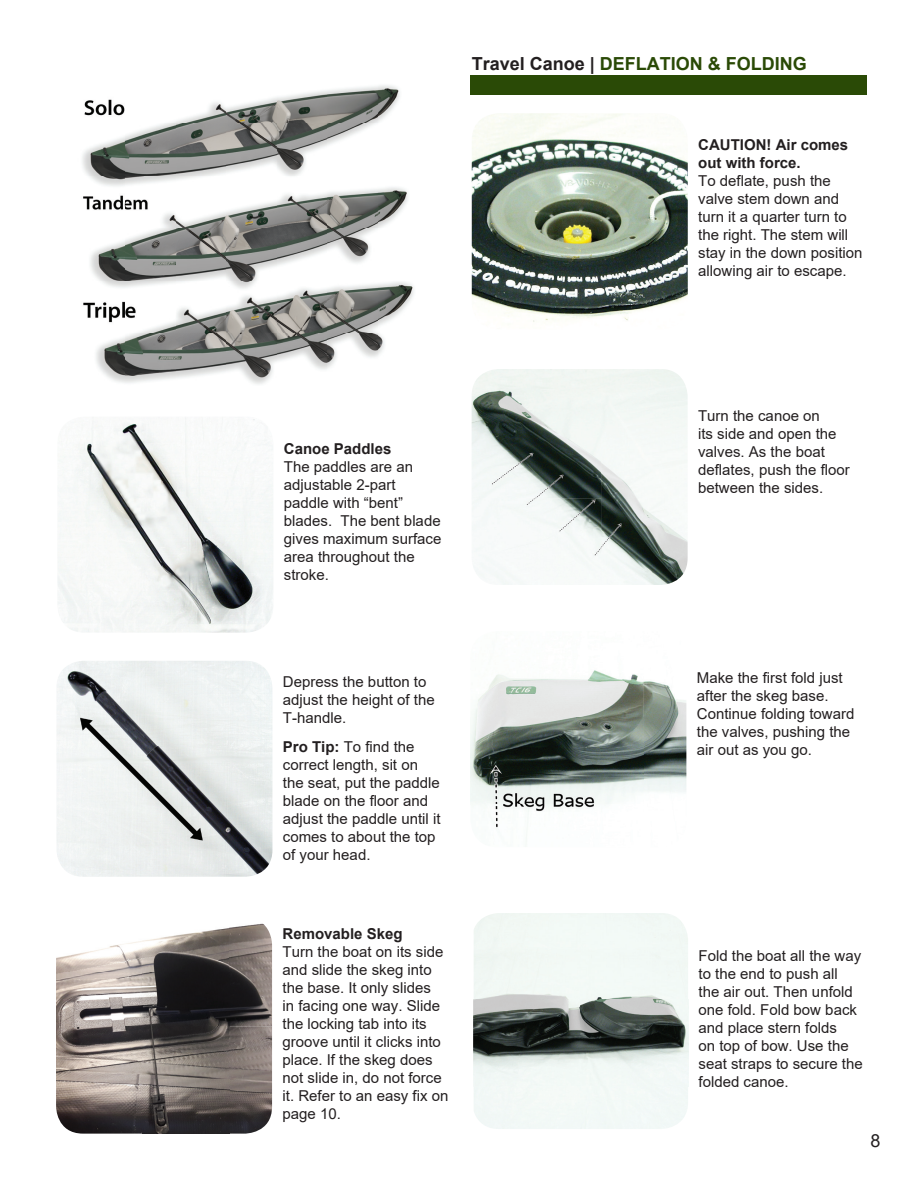
<style>
.page{position:relative;width:918px;height:1188px;background:#fff}
.page>*{position:absolute;margin:0;border:0;box-sizing:border-box;transform-origin:0 0}
.t1{font:700 18px "Arial";color:#2a4a06}
.t2{font:18px "Arial";color:#231f20}
.t3{font:15px/18px "Arial";color:#231f20}
.t4{font:700 15px/18px "Arial";color:#231f20}
.s1{color:#231f20}
.s2{font-weight:700}
</style>
<div class="page">
<img style="left:57px;top:661px;width:215px;height:216px">
<img style="left:58px;top:417px;width:215px;height:216px">
<svg style="left:56px;top:918px;width:216px;height:216px"></svg>
<img style="left:57px;top:920px;width:17px;height:17px">
<img style="left:142px;top:919px;width:87px;height:54px">
<img style="left:229px;top:919px;width:43px;height:215px">
<img style="left:56px;top:973px;width:173px;height:161px">
<img style="left:82px;top:85px;width:332px;height:249px">
<img style="left:126px;top:334px;width:259px;height:50px">
<div style="left:470px;top:75px;width:396px;height:20px;background:#2a4a06"></div>
<img style="left:472px;top:113px;width:216px;height:209px">
<img style="left:472px;top:369px;width:216px;height:216px">
<img style="left:470px;top:670px;width:216px;height:169px">
<div style="left:472px;top:913px;width:216px;height:216px;background:#f2f9f6;border-radius:27px"></div>
<img style="left:474px;top:915px;width:214px;height:152px">
<p class="t1" style="left:472px;top:51px;width:337px"><span class="s1">Travel Canoe |</span> DEFLATION &amp; FOLDING</p>
<p class="t4" style="left:698px;top:136px;width:152px">CAUTION! Air comes out with force.</p>
<p class="t3" style="left:698px;top:172px;width:166px">To deflate, push the valve stem down and turn it a quarter turn to the right. The stem will stay in the down position allowing air to escape.</p>
<p class="t4" style="left:284px;top:439px;width:109px">Canoe Paddles</p>
<p class="t3" style="left:284px;top:457px;width:159px">The paddles are an adjustable 2-part paddle with “bent” blades. The bent blade gives maximum surface area throughout the stroke.</p>
<p class="t3" style="left:283px;top:673px;width:153px">Depress the button to adjust the height of the<br>T-handle.</p>
<p class="t3" style="left:283px;top:738px;width:159px"><span class="s2">Pro Tip:</span> To find the correct length, sit on the seat, put the paddle blade on the floor and adjust the paddle until it comes to about the top of your head.</p>
<p class="t4" style="left:283px;top:925px;width:122px">Removable Skeg</p>
<p class="t3" style="left:283px;top:942px;width:167px">Turn the boat on its side and slide the skeg into the base. It only slides<br>in facing one way. Slide the locking tab into its groove until it clicks into place. If the skeg does not slide in, do not force it. Refer to an easy fix on page 10.</p>
<p class="t3" style="left:698px;top:407px;width:153px">Turn the canoe on<br>its side and open the valves. As the boat deflates, push the floor between the sides.</p>
<p class="t3" style="left:697px;top:669px;width:159px">Make the first fold just after the skeg base.<br>Continue folding toward the valves, pushing the air out as you go.</p>
<p class="t3" style="left:699px;top:946px;width:166px">Fold the boat all the way to the end to push all<br>the air out. Then unfold one fold. Fold bow back and place stern folds<br>on top of bow. Use the seat straps to secure the folded canoe.</p>
<p class="t2" style="left:870px;top:1128px;width:12px">8</p>
</div>
